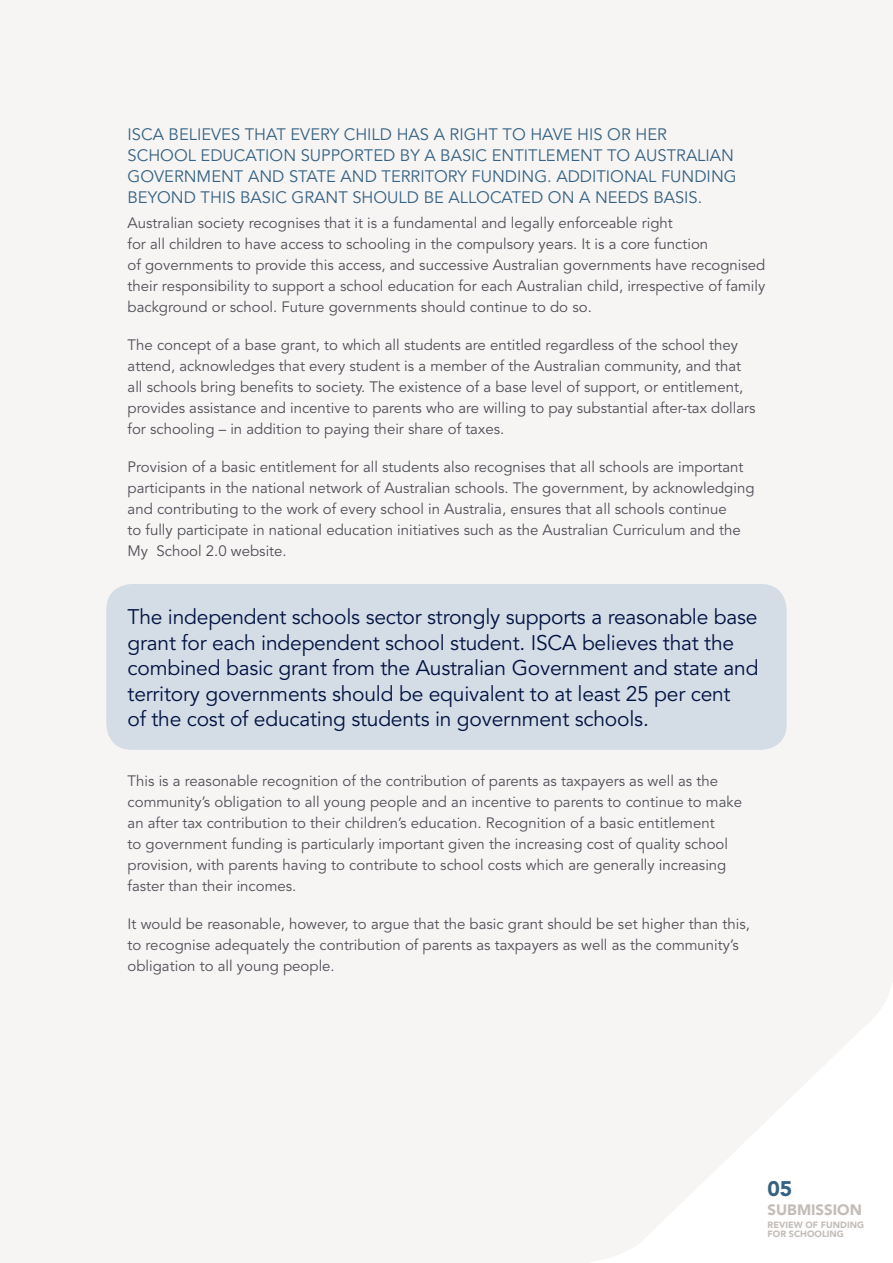
<style>
.page{position:relative;width:893px;height:1263px;background:#f7f5f3}
.page>*{position:absolute;margin:0;border:0;box-sizing:border-box;transform-origin:0 0}
.t1{font:21px/25.5px "Avenir";letter-spacing:-.01em;color:#001241}
.t2{font:900 21px "Avenir";color:#356283}
.t3{font:16.5px "Avenir";color:#356283}
.t4{font:15px/21px "Avenir";color:#4f4f59}
.t5{font:900 15px "Avenir";color:#c3bdb8}
.t6{font:900 9px/9px "Avenir";color:#c3bdb8}
</style>
<div class="page">
<div style="left:106px;top:584px;width:681px;height:166px;background:#d4dce6;border-radius:26px"></div>
<p class="t3" style="left:128px;top:125px;width:60px">ISCA belie</p>
<p class="t3" style="left:211px;top:125px;width:45px">ves that</p>
<p class="t3" style="left:290px;top:125px;width:64px">every child</p>
<p class="t3" style="left:397px;top:125px;width:11px">has</p>
<p class="t3" style="left:434px;top:125px;width:27px">a right</p>
<p class="t3" style="left:503px;top:125px;width:84px">to havehis</p>
<p class="t3" style="left:607px;top:125px;width:39px">or her</p>
<p class="t3" style="left:128px;top:146px;width:12px">sch</p>
<p class="t3" style="left:160px;top:146px;width:84px">ool educati</p>
<p class="t3" style="left:270px;top:146px;width:96px">on supported</p>
<p class="t3" style="left:400px;top:146px;width:61px">by a basic</p>
<p class="t3" style="left:492px;top:146px;width:11px">entitlement</p>
<p class="t3" style="left:607px;top:146px;width:61px">to Australian</p>
<p class="t3" style="left:128px;top:167px;width:49px">Government</p>
<p class="t3" style="left:248px;top:167px;width:13px">and</p>
<p class="t3" style="left:289px;top:167px;width:11px">state</p>
<p class="t3" style="left:341px;top:167px;width:13px">and</p>
<p class="t3" style="left:382px;top:167px;width:10px">territ</p>
<p class="t3" style="left:434px;top:167px;width:70px">ory funding</p>
<p class="t3" style="left:547px;top:167px;width:30px">. Additi</p>
<p class="t3" style="left:610px;top:167px;width:26px">onal</p>
<p class="t3" style="left:661px;top:167px;width:32px">funding</p>
<p class="t3" style="left:128px;top:188px;width:83px">beyond this</p>
<p class="t3" style="left:240px;top:188px;width:21px">basic</p>
<p class="t3" style="left:292px;top:188px;width:13px">grant</p>
<p class="t3" style="left:352px;top:188px;width:149px">should be allocated</p>
<p class="t3" style="left:548px;top:188px;width:59px">onaneeds</p>
<p class="t3" style="left:653px;top:188px;width:20px">basis</p>
<p class="t3" style="left:698px;top:188px;width:6px">.</p>
<p class="t4" style="left:128px;top:213px;width:639px">Australian society recognises that it is a fundamental and legally enforceable right<br>for all children to have access to schooling in the compulsory years. It is a core function<br>of governments to provide this access, and successive Australian governments have recognised their responsibility to support a school education for each Australian child, irrespective of family background or school. Future governments should continue to do so.</p>
<p class="t4" style="left:128px;top:335px;width:629px">The concept of a base grant, to which all students are entitled regardless of the school they attend, acknowledges that every student is a member of the Australian community, and that all schools bring benefits to society. The existence of a base level of support, or entitlement, provides assistance and incentive to parents who are willing to pay substantial after-tax dollars for schooling – in addition to paying their share of taxes.</p>
<p class="t4" style="left:128px;top:457px;width:628px">Provision of a basic entitlement for all students also recognises that all schools are important participants in the national network of Australian schools. The government, by acknowledging and contributing to the work of every school in Australia, ensures that all schools continue<br>to fully participate in national education initiatives such as the Australian Curriculum and the My School 2.0 website.</p>
<p class="t1" style="left:128px;top:605px;width:632px">The independent schools sector strongly supports a reasonable base grant for each independent school student. ISCA believes that the combined basic grant from the Australian Government and state and territory governments should be equivalent to at least 25 per cent<br>of the cost of educating students in government schools.</p>
<p class="t4" style="left:128px;top:770px;width:616px">This is a reasonable recognition of the contribution of parents as taxpayers as well as the community’s obligation to all young people and an incentive to parents to continue to make an after tax contribution to their children’s education. Recognition of a basic entitlement<br>to government funding is particularly important given the increasing cost of quality school provision, with parents having to contribute to school costs which are generally increasing faster than their incomes.</p>
<p class="t4" style="left:128px;top:913px;width:624px">It would be reasonable, however, to argue that the basic grant should be set higher than this, to recognise adequately the contribution of parents as taxpayers as well as the community’s obligation to all young people.</p>
<h1 class="t2" style="left:767px;top:1176px;width:26px">05</h1>
<p class="t5" style="left:767px;top:1201px;width:96px">SUBMISSION</p>
<p class="t6" style="left:767px;top:1221px;width:98px">REVIEW OF FUNDING<br>FOR SCHOOLING</p>
</div>
